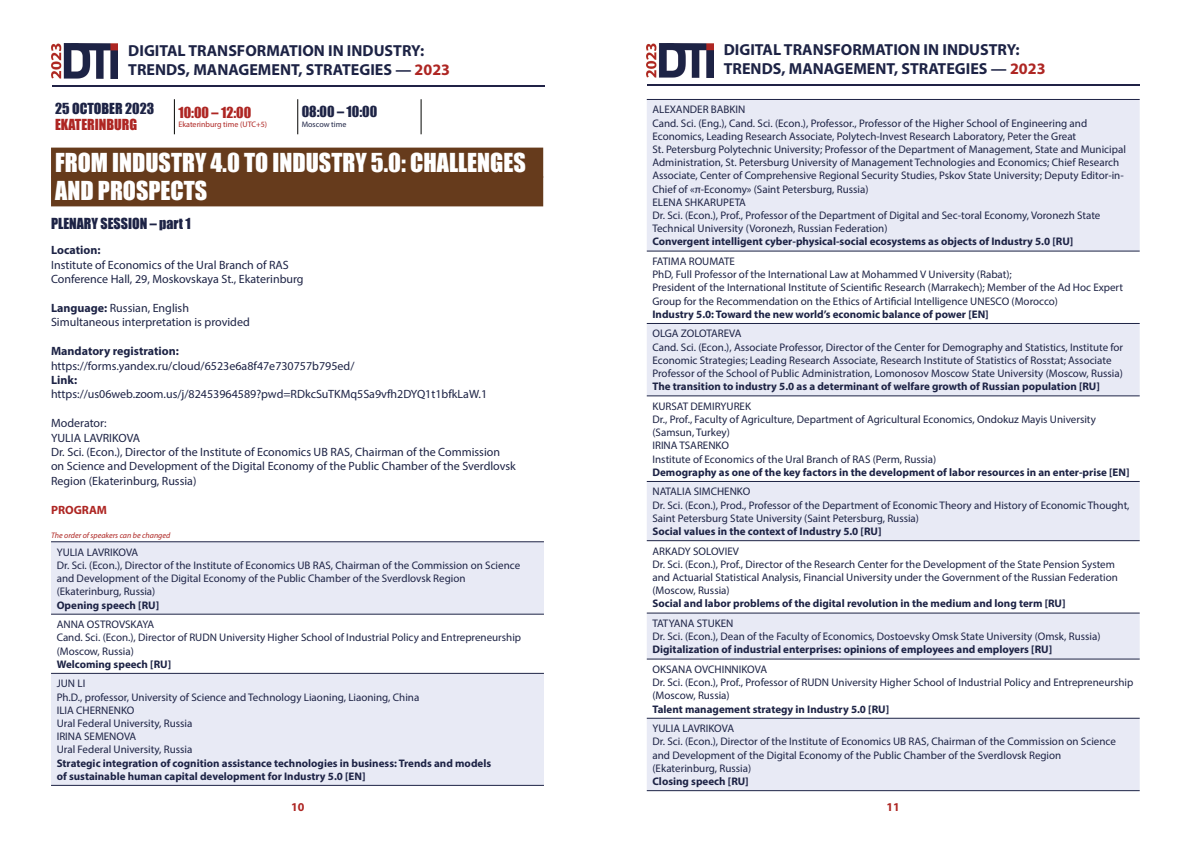
<style>
.page{position:relative;width:1191px;height:842px;background:#fff}
.page>*{position:absolute;margin:0;border:0;box-sizing:border-box;transform-origin:0 0}
.t1{font:24px/28.8px "Impact";color:#fff}
.t2{font:700 16px/19.2px "Myriad Pro";color:#1d2345}
.t3{font:14px "Impact";color:#1d2345}
.t4{font:14px "Impact";color:#ae2623}
.t5{font:12px/14.4px "Myriad Pro";color:#1d2345}
.t6{font:700 12px "Myriad Pro";color:#1d2345}
.t7{font:700 12px "Myriad Pro";color:#ae2623}
.t8{font:11px/13.2px "Myriad Pro";color:#1d2345}
.t9{font:700 11px/13.2px "Myriad Pro";color:#1d2345}
.t10{font:italic 8px "Myriad Pro";color:#ae2623}
.t11{font:8px "Myriad Pro";color:#ae2623}
.t12{font:8px "Myriad Pro";color:#1d2345}
.s1{color:#ae2623}
.s2{font-weight:700}
</style>
<div class="page">
<img style="left:51px;top:44px;width:67px;height:34px">
<hr style="left:52px;top:85px;width:492px;height:2px;background:#202246">
<img style="left:646px;top:43px;width:67px;height:34px">
<hr style="left:647px;top:84px;width:493px;height:2px;background:#202246">
<div style="left:51px;top:148px;width:492px;height:30px;background:#663b1c"></div>
<div style="left:51px;top:176px;width:492px;height:30px;background:#663b1c"></div>
<hr style="left:174px;top:99px;width:1px;height:35px;background:#040503">
<hr style="left:297px;top:99px;width:1px;height:35px;background:#040503">
<hr style="left:421px;top:99px;width:1px;height:35px;background:#040503">
<div style="left:51px;top:542px;width:493px;height:243px;background:#e8eaf5"></div>
<div style="left:51px;top:614px;width:493px;height:59px;background:#fff"></div>
<hr style="left:51px;top:673px;width:493px;height:1px;background:#1d2345">
<hr style="left:51px;top:614px;width:493px;height:1px;background:#1d2345">
<hr style="left:51px;top:541px;width:493px;height:1px;background:#1d2345">
<hr style="left:51px;top:785px;width:493px;height:1px;background:#1d2345">
<div style="left:647px;top:100px;width:492px;height:690px;background:#e8eaf5"></div>
<svg style="left:647px;top:252px;width:492px;height:466px"></svg>
<hr style="left:647px;top:790px;width:492px;height:1px;background:#1d2345">
<hr style="left:647px;top:99px;width:492px;height:1px;background:#1d2345">
<hr style="left:647px;top:251px;width:492px;height:1px;background:#1d2345">
<hr style="left:647px;top:323px;width:492px;height:1px;background:#1d2345">
<hr style="left:647px;top:396px;width:492px;height:1px;background:#1d2345">
<hr style="left:647px;top:481px;width:492px;height:1px;background:#1d2345">
<hr style="left:647px;top:540px;width:492px;height:1px;background:#1d2345">
<hr style="left:647px;top:613px;width:492px;height:1px;background:#1d2345">
<hr style="left:647px;top:659px;width:492px;height:1px;background:#1d2345">
<hr style="left:647px;top:718px;width:492px;height:1px;background:#1d2345">
<h2 class="t2" style="left:128px;top:40px;width:323px">DIGITAL TRANSFORMATION IN INDUSTRY:<br>TRENDS, MANAGEMENT, STRATEGIES — <span class="s1">2023</span></h2>
<h2 class="t2" style="left:724px;top:40px;width:323px">DIGITAL TRANSFORMATION IN INDUSTRY:<br>TRENDS, MANAGEMENT, STRATEGIES — <span class="s1">2023</span></h2>
<p class="t3" style="left:55px;top:98px;width:101px">25 OCTOBER 2023</p>
<p class="t4" style="left:55px;top:114px;width:84px">EKATERINBURG</p>
<p class="t3" style="left:302px;top:101px;width:77px">08:00 – 10:00</p>
<p class="t12" style="left:302px;top:119px;width:46px">Moscow time</p>
<h1 class="t1" style="left:55px;top:147px;width:472px">FROM INDUSTRY 4.0 TO INDUSTRY 5.0: CHALLENGES<br>AND PROSPECTS</h1>
<p class="t3" style="left:51px;top:212px;width:141px">PLENARY SESSION – part 1</p>
<p class="t6" style="left:51px;top:242px;width:51px">Location:</p>
<p class="t5" style="left:51px;top:257px;width:254px">Institute of Economics of the Ural Branch of RAS<br>Conference Hall, 29, Moskovskaya St., Ekaterinburg</p>
<p class="t5" style="left:51px;top:300px;width:200px"><span class="s2">Language:</span> Russian, English<br>Simultaneous interpretation is provided</p>
<p class="t6" style="left:51px;top:343px;width:129px">Mandatory registration:</p>
<p class="t5" style="left:51px;top:358px;width:305px">https://forms.yandex.ru/cloud/6523e6a8f47e730757b795ed/</p>
<p class="t6" style="left:51px;top:372px;width:28px">Link:</p>
<p class="t5" style="left:51px;top:387px;width:437px">https://us06web.zoom.us/j/82453964589?pwd=RDkcSuTKMq5Sa9vfh2DYQ1t1bfkLaW.1</p>
<p class="t5" style="left:51px;top:416px;width:466px">Moderator:<br>YULIA LAVRIKOVA<br>Dr. Sci. (Econ.), Director of the Institute of Economics UB RAS, Chairman of the Commission on Science and Development of the Digital Economy of the Public Chamber of the Sverdlovsk Region (Ekaterinburg, Russia)</p>
<p class="t7" style="left:51px;top:502px;width:58px">PROGRAM</p>
<p class="t10" style="left:51px;top:530px;width:121px">The order of speakers can be changed</p>
<p class="t8" style="left:57px;top:545px;width:465px">YULIA LAVRIKOVA<br>Dr. Sci. (Econ.), Director of the Institute of Economics UB RAS, Chairman of the Commission on Science and Development of the Digital Economy of the Public Chamber of the Sverdlovsk Region (Ekaterinburg, Russia)</p>
<p class="t9" style="left:57px;top:598px;width:104px">Opening speech [RU]</p>
<p class="t8" style="left:57px;top:618px;width:466px">ANNA OSTROVSKAYA<br>Cand. Sci. (Econ.), Director of RUDN University Higher School of Industrial Policy and Entrepreneurship (Moscow, Russia)</p>
<p class="t9" style="left:57px;top:657px;width:116px">Welcoming speech [RU]</p>
<p class="t8" style="left:57px;top:677px;width:364px">JUN LI<br>Ph.D., professor, University of Science and Technology Liaoning, Liaoning, China<br>ILIA CHERNENKO<br>Ural Federal University, Russia<br>IRINA SEMENOVA<br>Ural Federal University, Russia</p>
<p class="t9" style="left:57px;top:756px;width:436px">Strategic integration of cognition assistance technologies in business: Trends and models of sustainable human capital development for Industry 5.0 [EN]</p>
<p class="t4" style="left:178px;top:101px;width:74px">10:00 – 12:00</p>
<p class="t11" style="left:178px;top:119px;width:90px">Ekaterinburg time (UTC+5)</p>
<p class="t8" style="left:652px;top:103px;width:475px">ALEXANDER BABKIN<br>Cand. Sci. (Eng.), Cand. Sci. (Econ.), Professor., Professor of the Higher School of Engineering and Economics, Leading Research Associate, Polytech-Invest Research Laboratory, Peter the Great<br>St. Petersburg Polytechnic University; Professor of the Department of Management, State and Municipal Administration, St. Petersburg University of Management Technologies and Economics; Chief Research Associate, Center of Comprehensive Regional Security Studies, Pskov State University; Deputy Editor-in-Chief of «π-Economy» (Saint Petersburg, Russia)<br>ELENA SHKARUPETA<br>Dr. Sci. (Econ.), Prof., Professor of the Department of Digital and Sec-toral Economy, Voronezh State Technical University (Voronezh, Russian Federation)</p>
<p class="t9" style="left:652px;top:235px;width:422px">Convergent intelligent cyber-physical-social ecosystems as objects of Industry 5.0 [RU]</p>
<p class="t8" style="left:652px;top:255px;width:472px">FATIMA ROUMATE<br>PhD, Full Professor of the International Law at Mohammed V University (Rabat);<br>President of the International Institute of Scientific Research (Marrakech); Member of the Ad Hoc Expert Group for the Recommendation on the Ethics of Artificial Intelligence UNESCO (Morocco)</p>
<p class="t9" style="left:652px;top:307px;width:338px">Industry 5.0: Toward the new world’s economic balance of power [EN]</p>
<p class="t8" style="left:652px;top:327px;width:472px">OLGA ZOLOTAREVA<br>Cand. Sci. (Econ.), Associate Professor, Director of the Center for Demography and Statistics, Institute for Economic Strategies; Leading Research Associate, Research Institute of Statistics of Rosstat; Associate Professor of the School of Public Administration, Lomonosov Moscow State University (Moscow, Russia)</p>
<p class="t9" style="left:652px;top:379px;width:449px">The transition to industry 5.0 as a determinant of welfare growth of Russian population [RU]</p>
<p class="t8" style="left:652px;top:399px;width:445px">KURSAT DEMIRYUREK<br>Dr., Prof., Faculty of Agriculture, Department of Agricultural Economics, Ondokuz Mayis University (Samsun, Turkey)<br>IRINA TSARENKO<br>Institute of Economics of the Ural Branch of RAS (Perm, Russia)</p>
<p class="t9" style="left:652px;top:465px;width:478px">Demography as one of the key factors in the development of labor resources in an enter-prise [EN]</p>
<p class="t8" style="left:652px;top:485px;width:478px">NATALIA SIMCHENKO<br>Dr. Sci. (Econ.), Prod., Professor of the Department of Economic Theory and History of Economic Thought,<br>Saint Petersburg State University (Saint Petersburg, Russia)</p>
<p class="t9" style="left:652px;top:524px;width:230px">Social values in the context of Industry 5.0 [RU]</p>
<p class="t8" style="left:652px;top:544px;width:467px">ARKADY SOLOVIEV<br>Dr. Sci. (Econ.), Prof., Director of the Research Center for the Development of the State Pension System and Actuarial Statistical Analysis, Financial University under the Government of the Russian Federation (Moscow, Russia)</p>
<p class="t9" style="left:652px;top:597px;width:414px">Social and labor problems of the digital revolution in the medium and long term [RU]</p>
<p class="t8" style="left:652px;top:616px;width:449px">TATYANA STUKEN<br>Dr. Sci. (Econ.), Dean of the Faculty of Economics, Dostoevsky Omsk State University (Omsk, Russia)</p>
<p class="t9" style="left:652px;top:643px;width:401px">Digitalization of industrial enterprises: opinions of employees and employers [RU]</p>
<p class="t8" style="left:652px;top:662px;width:482px">OKSANA OVCHINNIKOVA<br>Dr. Sci. (Econ.), Prof., Professor of RUDN University Higher School of Industrial Policy and Entrepreneurship (Moscow, Russia)</p>
<p class="t9" style="left:652px;top:702px;width:238px">Talent management strategy in Industry 5.0 [RU]</p>
<p class="t8" style="left:652px;top:722px;width:465px">YULIA LAVRIKOVA<br>Dr. Sci. (Econ.), Director of the Institute of Economics UB RAS, Chairman of the Commission on Science and Development of the Digital Economy of the Public Chamber of the Sverdlovsk Region (Ekaterinburg, Russia)</p>
<p class="t9" style="left:652px;top:774px;width:98px">Closing speech [RU]</p>
<p class="t7" style="left:291px;top:799px;width:15px">10</p>
<p class="t7" style="left:886px;top:799px;width:15px">11</p>
</div>
